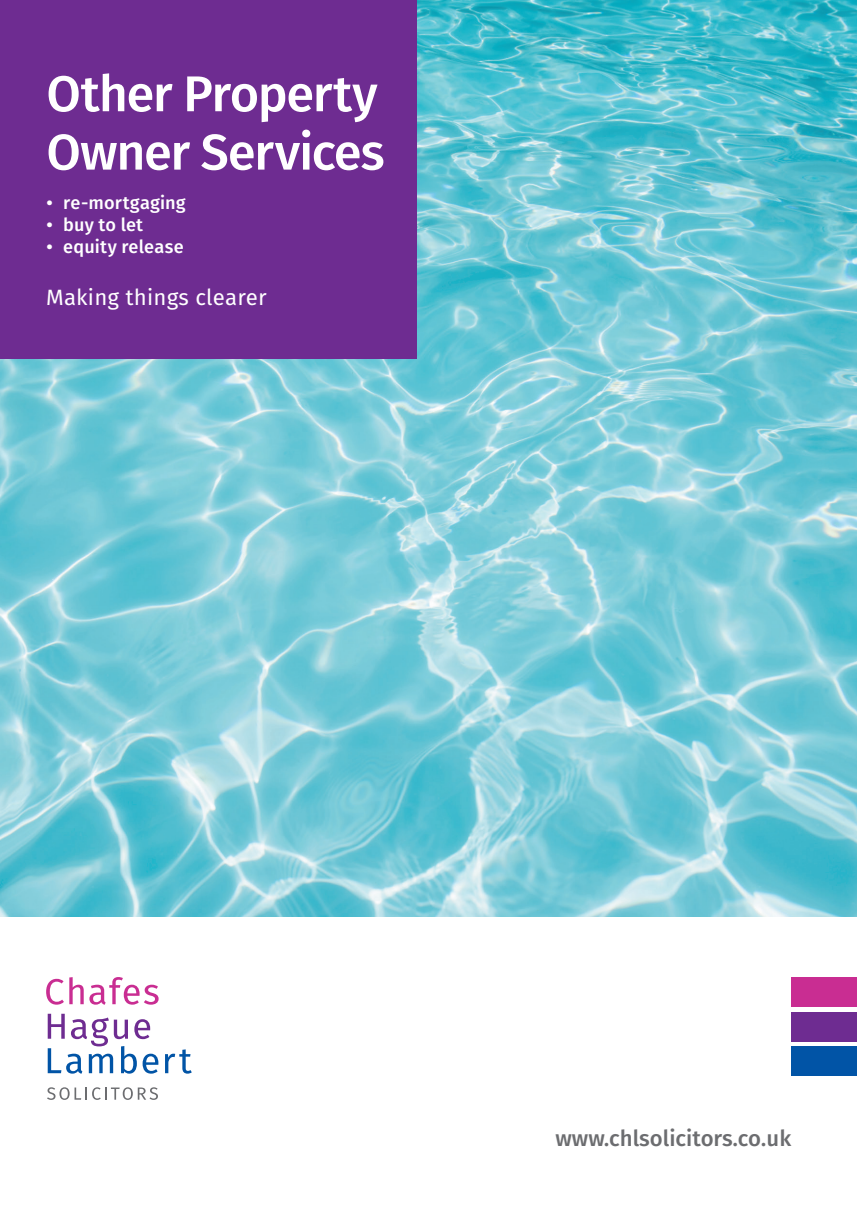
<style>
.page{position:relative;width:857px;height:1208px;background:#fff}
.page>*{position:absolute;margin:0;border:0;box-sizing:border-box;transform-origin:0 0}
.t1{font:50.2px/58.4px "Fira Sans OT Medium";letter-spacing:-.025em;color:#fff}
.t2{font:22.2px "Fira Sans OT Medium";color:#6c6d70}
.t3{font:22.2px "Fira Sans OT";letter-spacing:.01em;color:#fff}
.t4{font:18.2px "Fira Sans OT Medium";letter-spacing:.01em;color:#fff}
</style>
<div class="page">
<img style="left:0;top:0;width:856px;height:917px">
<div style="left:0;top:0;width:417px;height:358px;background:#6e2c91"></div>
<svg style="left:46px;top:977px;width:112px;height:27px"></svg>
<svg style="left:48px;top:1013px;width:110px;height:60px"></svg>
<svg style="left:165px;top:1049px;width:27px;height:24px"></svg>
<svg style="left:47px;top:1087px;width:111px;height:13px"></svg>
<div style="left:790px;top:977px;width:66px;height:29px;background:#c92d92"></div>
<div style="left:790px;top:1011px;width:66px;height:30px;background:#6e2c91"></div>
<div style="left:790px;top:1046px;width:66px;height:30px;background:#0154a6"></div>
<p class="t1" style="left:46px;top:68px;width:340px">Other Property<br>Owner Services</p>
<p class="t4" style="left:46px;top:190px;width:141px">• re-mortgaging</p>
<p class="t4" style="left:46px;top:212px;width:98px">• buy to let</p>
<p class="t4" style="left:46px;top:234px;width:139px">• equity release</p>
<p class="t3" style="left:46px;top:281px;width:222px">Making things clearer</p>
<p class="t2" style="left:555px;top:1122px;width:237px">www.chlsolicitors.co.uk</p>
</div>
